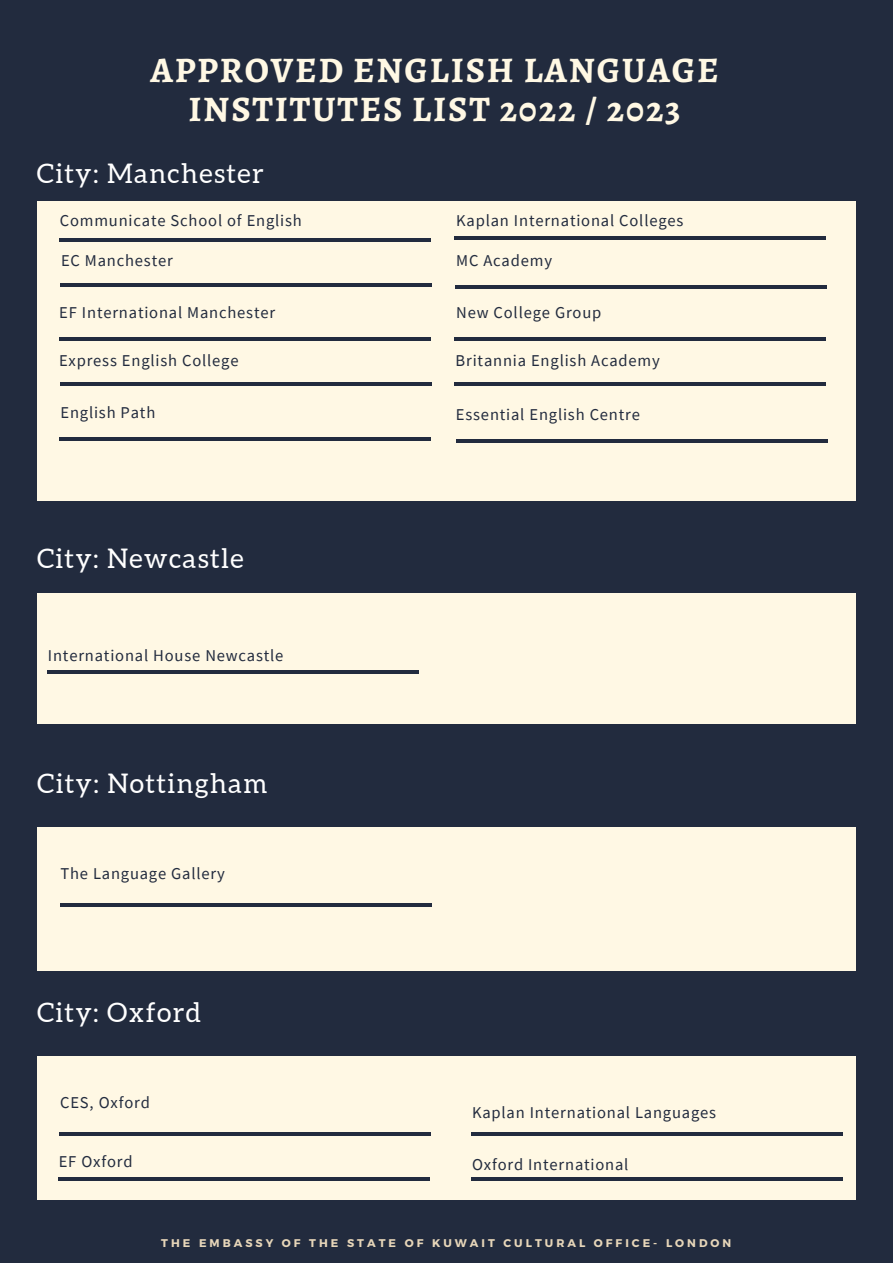
<style>
.page{position:relative;width:893px;height:1264px;background:#fff}
.page>*{position:absolute;margin:0;border:0;box-sizing:border-box;transform-origin:0 0}
.t1{font:700 36px/38.2px "Alegreya SC";letter-spacing:.05em;color:#fff8e4;text-align:center}
.t2{font:27px "Aleo";letter-spacing:.05em;color:#fff}
.t3{font:16.5px "Source Sans Pro";letter-spacing:.05em;color:#222b3e}
.t4{font:700 11.1px "Montserrat";letter-spacing:.27em;color:#e7d6b9}
</style>
<div class="page">
<div style="left:0;top:0;width:892px;height:1262px;background:#222b3e"></div>
<div style="left:37px;top:201px;width:818px;height:299px;background:#fff8e4"></div>
<hr style="left:60px;top:238px;width:370px;height:4px;background:#222b3e">
<hr style="left:61px;top:283px;width:371px;height:4px;background:#222b3e">
<hr style="left:59px;top:337px;width:371px;height:4px;background:#222b3e">
<hr style="left:454px;top:236px;width:371px;height:4px;background:#222b3e">
<hr style="left:455px;top:285px;width:371px;height:3px;background:#222b3e">
<div style="left:37px;top:593px;width:818px;height:130px;background:#fff8e4"></div>
<hr style="left:47px;top:670px;width:371px;height:3px;background:#222b3e">
<div style="left:37px;top:827px;width:818px;height:143px;background:#fff8e4"></div>
<hr style="left:455px;top:337px;width:370px;height:4px;background:#222b3e">
<hr style="left:60px;top:903px;width:371px;height:3px;background:#222b3e">
<hr style="left:61px;top:382px;width:371px;height:4px;background:#222b3e">
<hr style="left:454px;top:382px;width:371px;height:3px;background:#222b3e">
<hr style="left:59px;top:437px;width:371px;height:4px;background:#222b3e">
<hr style="left:456px;top:439px;width:371px;height:4px;background:#222b3e">
<div style="left:37px;top:1056px;width:818px;height:143px;background:#fff8e4"></div>
<svg style="left:60px;top:1132px;width:371px;height:3px"></svg>
<svg style="left:471px;top:1132px;width:371px;height:3px"></svg>
<svg style="left:59px;top:1177px;width:371px;height:3px"></svg>
<svg style="left:471px;top:1177px;width:371px;height:3px"></svg>
<h1 class="t1" style="left:150px;top:51px;width:570px">APPROVED ENGLISH LANGUAGE<br>INSTITUTES LIST 2022 / 2023</h1>
<h2 class="t2" style="left:37px;top:158px;width:228px">City: Manchester</h2>
<p class="t3" style="left:60px;top:210px;width:243px">Communicate School of English</p>
<p class="t3" style="left:61px;top:250px;width:113px">EC Manchester</p>
<p class="t3" style="left:59px;top:302px;width:217px">EF International Manchester</p>
<p class="t3" style="left:59px;top:350px;width:181px">Express English College</p>
<p class="t3" style="left:60px;top:402px;width:96px">English Path</p>
<h2 class="t2" style="left:37px;top:542px;width:208px">City: Newcastle</h2>
<p class="t3" style="left:48px;top:644px;width:237px">International House Newcastle</p>
<h2 class="t2" style="left:37px;top:768px;width:232px">City: Nottingham</h2>
<p class="t3" style="left:60px;top:863px;width:166px">The Language Gallery</p>
<h2 class="t2" style="left:37px;top:997px;width:165px">City: Oxford</h2>
<p class="t3" style="left:60px;top:1091px;width:91px">CES, Oxford</p>
<p class="t3" style="left:456px;top:210px;width:229px">Kaplan International Colleges</p>
<p class="t3" style="left:456px;top:250px;width:97px">MC Academy</p>
<p class="t3" style="left:456px;top:302px;width:147px">New College Group</p>
<p class="t3" style="left:455px;top:350px;width:206px">Britannia English Academy</p>
<p class="t3" style="left:456px;top:403px;width:185px">Essential English Centre</p>
<p class="t3" style="left:472px;top:1101px;width:245px">Kaplan International Languages</p>
<p class="t3" style="left:59px;top:1151px;width:75px">EF Oxford</p>
<p class="t3" style="left:472px;top:1153px;width:158px">Oxford International</p>
<p class="t4" style="left:161px;top:1235px;width:571px">THE EMBASSY OF THE STATE OF KUWAIT CULTURAL OFFICE- LONDON</p>
</div>
